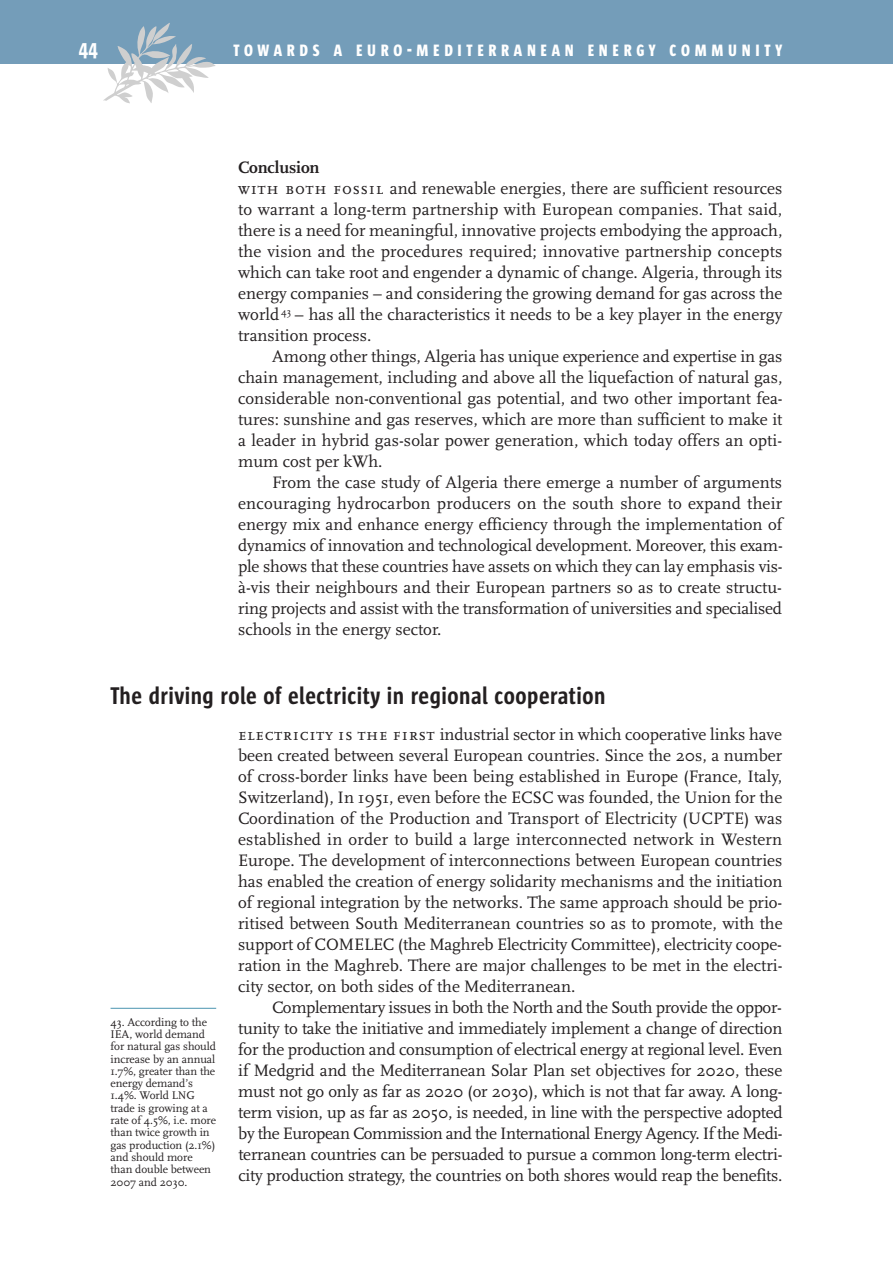
<style>
.page{position:relative;width:893px;height:1263px;background:#fff}
.page>*{position:absolute;margin:0;border:0;box-sizing:border-box;transform-origin:0 0}
.t1{font:700 24.75px "Sun Cd";letter-spacing:.02em;color:#231f20}
.t2{font:700 22.5px "Sun Cd";color:#fff}
.t3{font:17.25px/21px "Scala";color:#231f20;text-align:justify}
.t4{font:800 16.8px "Sun Cd";letter-spacing:.28em;color:#fff}
.t5{font:11.7px/12.3px "Scala";letter-spacing:-.005em;color:#231f20}
.s1{font-size:22.5px}
.s2{font-weight:700}
.s3{font-family:"Scala Caps"}
</style>
<div class="page">
<div style="left:0;top:0;width:893px;height:64px;background:#749db9"></div>
<hr style="left:111px;top:1008px;width:105px;height:1px;background:#4b94b0">
<img style="left:103px;top:26px;width:113px;height:77px">
<h2 class="t2" style="left:79px;top:40px;width:20px">44</h2>
<p class="t4" style="left:234px;top:44px;width:550px">TOWARDS A EURO<span class="s1">-</span>MEDITERRANEAN ENERGY COMMUNITY</p>
<p class="t3" style="left:238px;top:156px;width:546px;text-align:left"><span class="s2">Conclusion<br></span><span class="s3">with both fossil</span> and renewable energies, there are sufficient resources to warrant a long-term partnership with European companies. That said, there is a need for meaningful, innovative projects embodying the approach, the vision and the procedures required; innovative partnership concepts which can take root and engender a dynamic of change. Algeria, through its energy companies – and considering the growing demand for gas across the world <sup>43</sup> – has all the characteristics it needs to be a key player in the energy transition process.</p>
<p class="t3" style="left:238px;top:345px;width:546px;text-indent:34px">Among other things, Algeria has unique experience and expertise in gas chain management, including and above all the liquefaction of natural gas, considerable non-conventional gas potential, and two other important fea&shy;tures: sunshine and gas reserves, which are more than sufficient to make it a leader in hybrid gas-solar power generation, which today offers an opti&shy;mum cost per kWh.</p>
<p class="t3" style="left:238px;top:471px;width:546px;text-indent:34px">From the case study of Algeria there emerge a number of arguments encouraging hydrocarbon producers on the south shore to expand their energy mix and enhance energy efficiency through the implementation of dynamics of innovation and technological development. Moreover, this exam&shy;ple shows that these countries have assets on which they can lay emphasis vis&shy;à-vis their neighbours and their European partners so as to create structu&shy;ring projects and assist with the transformation of universities and specialised schools in the energy sector.</p>
<h1 class="t1" style="left:111px;top:687px;width:496px">The driving role of electricity in regional cooperation</h1>
<p class="t3" style="left:238px;top:723px;width:546px"><span class="s3">electricity is the first</span> industrial sector in which cooperative links have been created between several European countries. Since the 20s, a number of cross-border links have been being established in Europe (France, Italy, Switzerland), In 1951, even before the ECSC was founded, the Union for the Coordination of the Production and Transport of Electricity (UCPTE) was established in order to build a large interconnected network in Western Europe. The development of interconnections between European countries has enabled the creation of energy solidarity mechanisms and the initiation of regional integration by the networks. The same approach should be prio&shy;ritised between South Mediterranean countries so as to promote, with the support of COMELEC (the Maghreb Electricity Committee), electricity coope&shy;ration in the Maghreb. There are major challenges to be met in the electri&shy;city sector, on both sides of the Mediterranean.</p>
<p class="t3" style="left:238px;top:996px;width:546px;text-indent:34px">Complementary issues in both the North and the South provide the oppor&shy;tunity to take the initiative and immediately implement a change of direction for the production and consumption of electrical energy at regional level. Even if Medgrid and the Mediterranean Solar Plan set objectives for 2020, these must not go only as far as 2020 (or 2030), which is not that far away. A long&shy;term vision, up as far as 2050, is needed, in line with the perspective adopted by the European Commission and the International Energy Agency. If the Medi&shy;terranean countries can be persuaded to pursue a common long-term electri&shy;city production strategy, the countries on both shores would reap the benefits.</p>
<p class="t5" style="left:111px;top:1015px;width:107px">43. According to the<br>IEA, world demand for natural gas should increase by an annual<br>1.7%, greater than the energy demand’s<br>1.4%. World LNG trade is growing at a rate of 4.5%, i.e. more than twice growth in gas production (2.1%) and should more than double between<br>2007 and 2030.</p>
</div>
